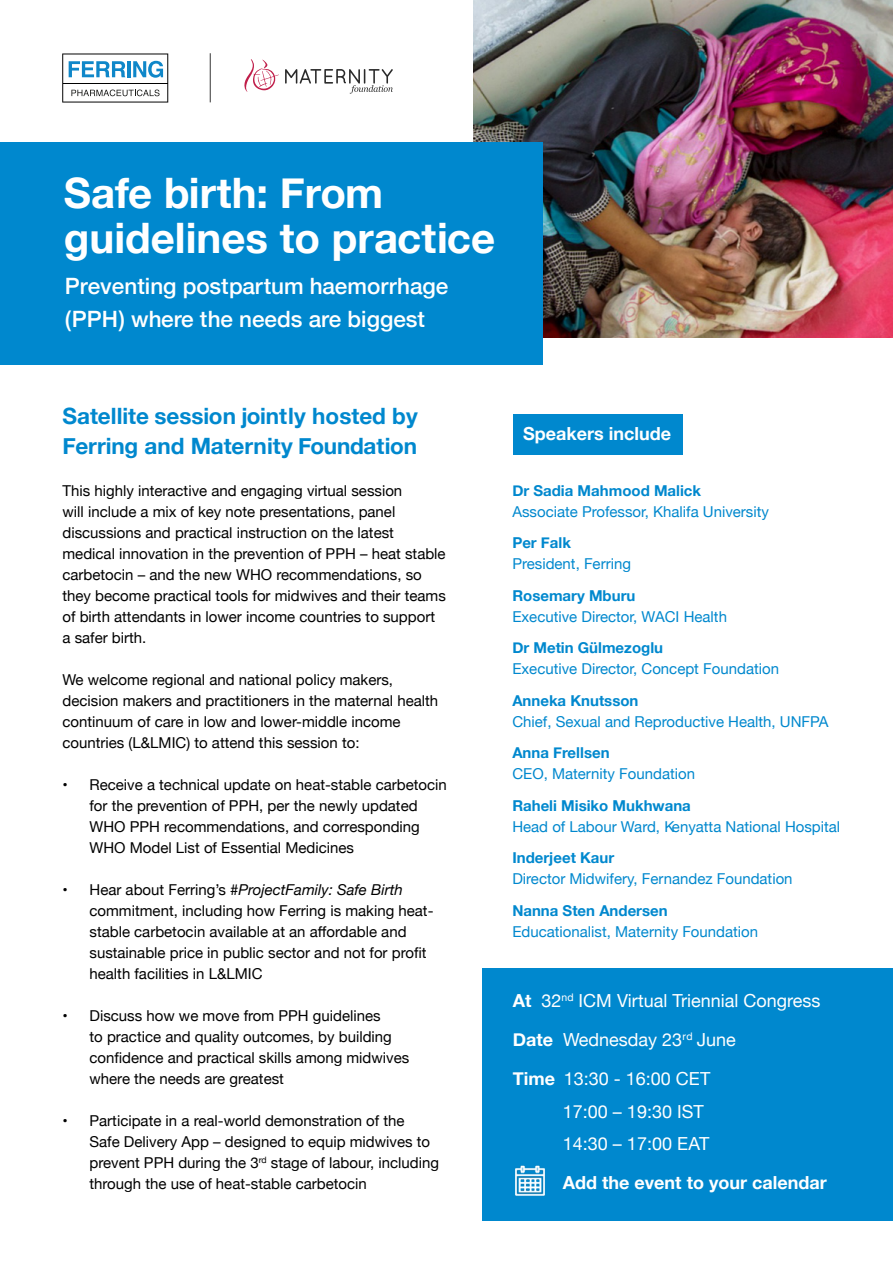
<style>
.page{position:relative;width:893px;height:1263px;background:#fff}
.page>*{position:absolute;margin:0;border:0;box-sizing:border-box;transform-origin:0 0}
.t1{font:700 42px/45px "Helvetica Neue";color:#fff}
.t2{font:700 22.5px/30px "Helvetica Neue";color:#0088ce}
.t3{font:500 22.5px/33px "Helvetica Neue";color:#fff}
.t4{font:18px/39px "Helvetica Neue";color:#fff}
.t5{font:700 18px "Helvetica Neue";color:#fff}
.t6{font:15px/21px "Helvetica Neue";color:#000}
.t7{font:15px "Helvetica Neue";color:#0088ce}
.t8{font:700 15px "Helvetica Neue";color:#0088ce}
.s1{font-style:italic}
.s2{font-weight:700}
</style>
<div class="page">
<img style="left:473px;top:0;width:420px;height:337px">
<div style="left:0;top:142px;width:542px;height:222px;background:#0088ce"></div>
<div style="left:513px;top:414px;width:170px;height:41px;background:#0088ce"></div>
<div style="left:482px;top:968px;width:411px;height:252px;background:#0088ce"></div>
<img style="left:515px;top:1165px;width:30px;height:31px">
<svg style="left:62px;top:53px;width:106px;height:50px"></svg>
<svg style="left:244px;top:59px;width:35px;height:33px"></svg>
<svg style="left:285px;top:69px;width:108px;height:25px"></svg>
<hr style="left:210px;top:53px;width:1px;height:49px;background:#000">
<h1 class="t1" style="left:64px;top:171px;width:433px">Safe birth: From guidelines to practice</h1>
<h2 class="t3" style="left:65px;top:268px;width:385px">Preventing postpartum haemorrhage (PPH) where the needs are biggest</h2>
<h2 class="t2" style="left:63px;top:401px;width:357px">Satellite session jointly hosted by<br>Ferring and Maternity Foundation</h2>
<p class="t6" style="left:63px;top:481px;width:385px">This highly interactive and engaging virtual session<br>will include a mix of key note presentations, panel discussions and practical instruction on the latest medical innovation in the prevention of PPH – heat stable carbetocin – and the new WHO recommendations, so they become practical tools for midwives and their teams of birth attendants in lower income countries to support a safer birth.</p>
<p class="t6" style="left:63px;top:670px;width:377px">We welcome regional and national policy makers, decision makers and practitioners in the maternal health continuum of care in low and lower-middle income countries (L&amp;LMIC) to attend this session to:</p>
<p class="t6" style="left:90px;top:775px;width:359px;text-indent:-27px">• Receive a technical update on heat-stable carbetocin for the prevention of PPH, per the newly updated WHO PPH recommendations, and corresponding WHO Model List of Essential Medicines</p>
<p class="t6" style="left:90px;top:880px;width:345px;text-indent:-27px">• Hear about Ferring’s <span class="s1">#ProjectFamily: Safe Birth </span>commitment, including how Ferring is making heat&shy;stable carbetocin available at an affordable and sustainable price in public sector and not for profit health facilities in L&amp;LMIC</p>
<p class="t6" style="left:90px;top:1006px;width:321px;text-indent:-27px">• Discuss how we move from PPH guidelines<br>to practice and quality outcomes, by building confidence and practical skills among midwives where the needs are greatest</p>
<p class="t6" style="left:90px;top:1111px;width:351px;text-indent:-27px">• Participate in a real-world demonstration of the<br>Safe Delivery App – designed to equip midwives to prevent PPH during the 3<sup>rd</sup> stage of labour, including through the use of heat-stable carbetocin</p>
<p class="t5" style="left:523px;top:419px;width:149px">Speakers include</p>
<p class="t8" style="left:512px;top:479px;width:190px">Dr Sadia Mahmood Malick</p>
<p class="t7" style="left:512px;top:501px;width:258px">Associate Professor, Khalifa University</p>
<p class="t8" style="left:512px;top:531px;width:60px">Per Falk</p>
<p class="t7" style="left:512px;top:553px;width:120px">President, Ferring</p>
<p class="t8" style="left:512px;top:584px;width:125px">Rosemary Mburu</p>
<p class="t7" style="left:512px;top:606px;width:216px">Executive Director, WACI Health</p>
<p class="t8" style="left:512px;top:636px;width:152px">Dr Metin Gülmezoglu</p>
<p class="t7" style="left:512px;top:658px;width:268px">Executive Director, Concept Foundation</p>
<p class="t8" style="left:512px;top:689px;width:128px">Anneka Knutsson</p>
<p class="t7" style="left:512px;top:711px;width:318px">Chief, Sexual and Reproductive Health, UNFPA</p>
<p class="t8" style="left:512px;top:741px;width:99px">Anna Frellsen</p>
<p class="t7" style="left:512px;top:763px;width:184px">CEO, Maternity Foundation</p>
<p class="t8" style="left:512px;top:794px;width:180px">Raheli Misiko Mukhwana</p>
<p class="t7" style="left:512px;top:816px;width:329px">Head of Labour Ward, Kenyatta National Hospital</p>
<p class="t8" style="left:512px;top:846px;width:103px">Inderjeet Kaur</p>
<p class="t7" style="left:512px;top:868px;width:282px">Director Midwifery, Fernandez Foundation</p>
<p class="t8" style="left:512px;top:899px;width:157px">Nanna Sten Andersen</p>
<p class="t7" style="left:512px;top:921px;width:247px">Educationalist, Maternity Foundation</p>
<p class="t4" style="left:513px;top:982px;width:309px"><span class="s2">At</span> 32<sup>nd</sup> ICM Virtual Triennial Congress<br><span class="s2">Date</span> Wednesday 23<sup>rd</sup> June<br><span class="s2">Time</span> 13:30 - 16:00 CET</p>
<p class="t4" style="left:563px;top:1096px;width:148px;line-height:32.2px">17:00 – 19:30 IST<br>14:30 – 17:00 EAT</p>
<p class="t5" style="left:563px;top:1168px;width:265px">Add the event to your calendar</p>
</div>
